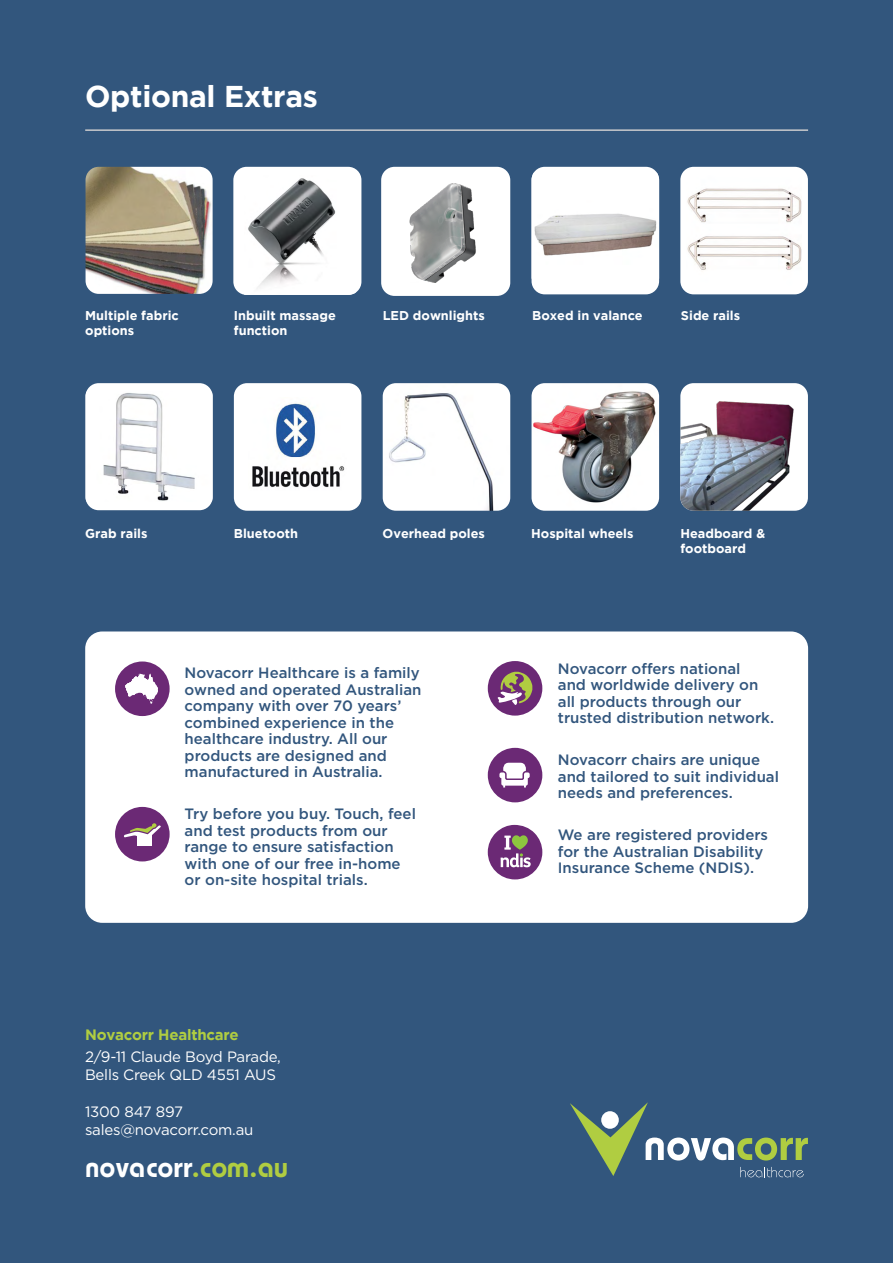
<style>
.page{position:relative;width:893px;height:1263px;background:#32567d}
.page>*{position:absolute;margin:0;border:0;box-sizing:border-box;transform-origin:0 0}
.t1{font:700 30px "Gotham";letter-spacing:-.01em;color:#fff}
.t2{font:600 28.8px "Bauhaus Std";letter-spacing:.005em;color:#fff}
.t3{font:500 15px/16.5px "Gotham";color:#32567d}
.t4{font:15px/18px "Gotham";letter-spacing:-.015em;color:#fff}
.t5{font:700 15px "Gotham";letter-spacing:-.015em;color:#b0cd41}
.t6{font:700 12.75px/15px "Gotham";color:#fff}
.s1{color:#b0cd41}
</style>
<div class="page">
<div style="left:85px;top:631px;width:723px;height:292px;background:#fff;border-radius:17px"></div>
<img style="left:86px;top:167px;width:127px;height:127px">
<div style="left:86px;top:383px;width:127px;height:127px;background:#fff;border-radius:13px"></div>
<img style="left:86px;top:392px;width:127px;height:109px">
<div style="left:233px;top:167px;width:128px;height:128px;background:#fff;border-radius:13px"></div>
<img style="left:244px;top:178px;width:112px;height:117px">
<div style="left:234px;top:383px;width:127px;height:128px;background:#fff;border-radius:13px"></div>
<img style="left:252px;top:403px;width:93px;height:85px">
<div style="left:381px;top:167px;width:129px;height:129px;background:#fff;border-radius:13px"></div>
<img style="left:409px;top:183px;width:67px;height:99px">
<img style="left:383px;top:383px;width:127px;height:128px">
<img style="left:531px;top:383px;width:128px;height:128px">
<img style="left:680px;top:383px;width:128px;height:128px">
<div style="left:531px;top:167px;width:128px;height:127px;background:#fff;border-radius:13px"></div>
<img style="left:531px;top:173px;width:128px;height:106px">
<div style="left:680px;top:167px;width:128px;height:127px;background:#fff;border-radius:13px"></div>
<img style="left:687px;top:188px;width:115px;height:82px">
<hr style="left:85px;top:129px;width:723px;height:2px;background:#c9cacc">
<svg style="left:488px;top:825px;width:54px;height:54px"></svg>
<div style="left:115px;top:661px;width:55px;height:55px;background:#6b2975;border-radius:50%"></div>
<svg style="left:125px;top:674px;width:33px;height:30px"></svg>
<div style="left:115px;top:807px;width:55px;height:54px;background:#6b2975;border-radius:50%"></div>
<svg style="left:124px;top:823px;width:37px;height:15px"></svg>
<div style="left:137px;top:835px;width:15px;height:10px;background:#fff"></div>
<div style="left:488px;top:661px;width:54px;height:55px;background:#6b2975;border-radius:50%"></div>
<svg style="left:498px;top:672px;width:34px;height:33px"></svg>
<div style="left:488px;top:748px;width:54px;height:54px;background:#6b2975;border-radius:50%"></div>
<svg style="left:499px;top:763px;width:31px;height:24px"></svg>
<svg style="left:570px;top:1102px;width:238px;height:75px"></svg>
<div style="left:601px;top:1111px;width:18px;height:18px;background:#fff;border-radius:50%"></div>
<h1 class="t1" style="left:85px;top:79px;width:234px">Optional Extras</h1>
<p class="t6" style="left:85px;top:308px;width:95px">Multiple fabric options</p>
<p class="t6" style="left:234px;top:308px;width:104px">Inbuilt massage function</p>
<p class="t6" style="left:383px;top:308px;width:104px">LED downlights</p>
<p class="t6" style="left:532px;top:308px;width:112px">Boxed in valance</p>
<p class="t6" style="left:681px;top:308px;width:61px">Side rails</p>
<p class="t6" style="left:85px;top:525px;width:64px">Grab rails</p>
<p class="t6" style="left:234px;top:525px;width:66px">Bluetooth</p>
<p class="t6" style="left:383px;top:525px;width:104px">Overhead poles</p>
<p class="t6" style="left:531px;top:525px;width:104px">Hospital wheels</p>
<p class="t6" style="left:680px;top:525px;width:86px">Headboard &amp; footboard</p>
<p class="t3" style="left:185px;top:664px;width:238px">Novacorr Healthcare is a family owned and operated Australian company with over 70 years’ combined experience in the healthcare industry. All our products are designed and manufactured in Australia.</p>
<p class="t3" style="left:185px;top:805px;width:233px">Try before you buy. Touch, feel and test products from our range to ensure satisfaction with one of our free in-home or on-site hospital trials.</p>
<p class="t5" style="left:85px;top:1026px;width:155px">Novacorr Healthcare</p>
<p class="t4" style="left:85px;top:1048px;width:197px">2/9-11 Claude Boyd Parade,<br>Bells Creek QLD 4551 AUS</p>
<p class="t4" style="left:85px;top:1103px;width:170px">1300 847 897 sales@novacorr.com.au</p>
<h2 class="t2" style="left:85px;top:1150px;width:205px">novacorr<span class="s1">.com.au</span></h2>
<p class="t3" style="left:558px;top:659px;width:218px">Novacorr offers national<br>and worldwide delivery on all products through our trusted distribution network.</p>
<p class="t3" style="left:558px;top:751px;width:223px">Novacorr chairs are unique and tailored to suit individual needs and preferences.</p>
<p class="t3" style="left:558px;top:826px;width:212px">We are registered providers for the Australian Disability<br>Insurance Scheme (NDIS).</p>
</div>
